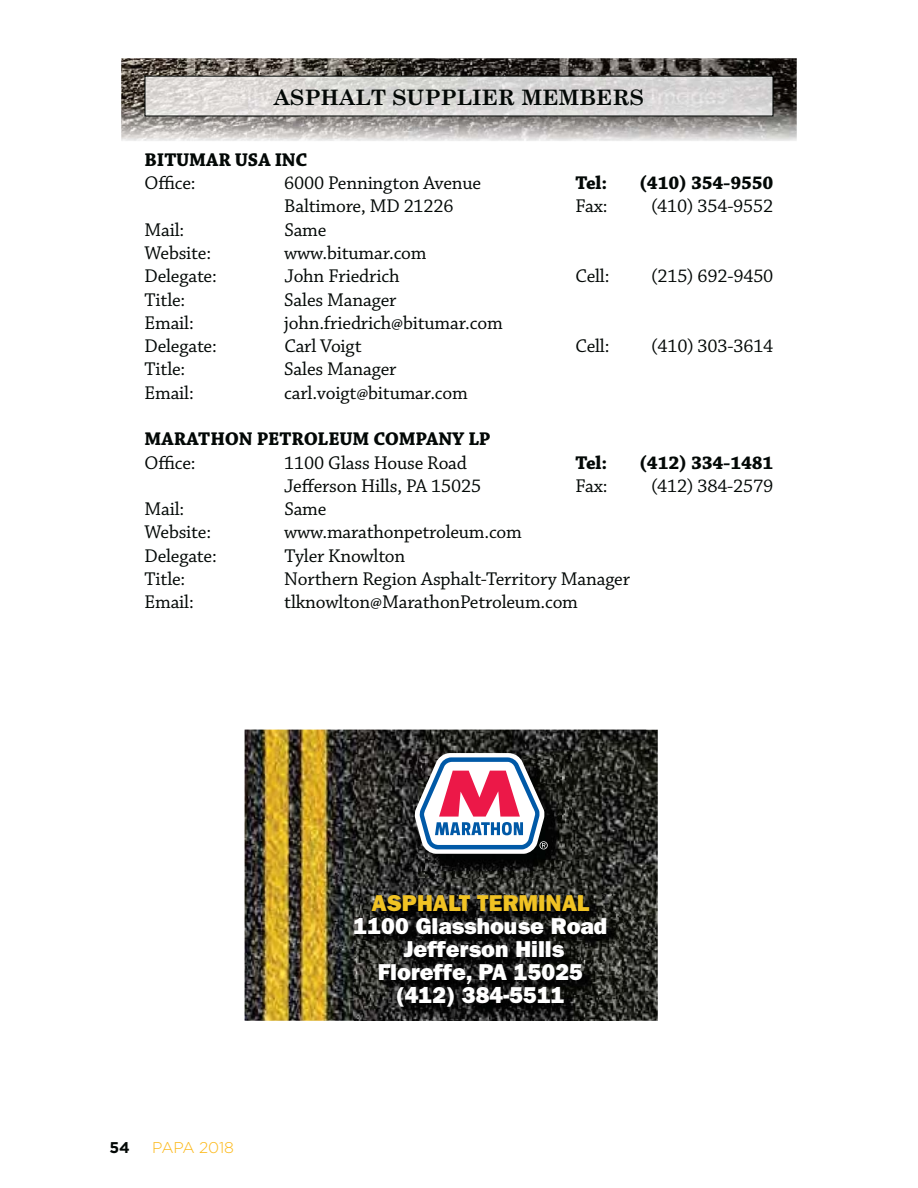
<style>
.page{position:relative;width:918px;height:1188px;background:#fff}
.page>*{position:absolute;margin:0;border:0;box-sizing:border-box;transform-origin:0 0}
.t1{font:23.1px/23.1px "ITC Franklin Gothic Std Hvy";color:#fff;text-align:center}
.t2{font:23.1px "ITC Franklin Gothic Std Hvy";color:#f1c324}
.t3{font:700 21.3px "Century Schoolbook";color:#030806}
.t4{font:19.35px "Chaparral Pro";letter-spacing:-.01em;color:#030806}
.t5{font:700 19.35px "Chaparral Pro";letter-spacing:-.01em;color:#030806}
.t6{font:300 15.6px "Gotham";letter-spacing:-.01em;color:#fcb715}
.t7{font:700 15.6px "Gotham";color:#030806}
</style>
<div class="page">
<img style="left:121px;top:58px;width:676px;height:83px">
<img style="left:147px;top:78px;width:624px;height:36px">
<img style="left:245px;top:730px;width:413px;height:291px">
<img style="left:355px;top:895px;width:268px;height:126px">
<img style="left:418px;top:756px;width:153px;height:122px">
<svg style="left:415px;top:753px;width:133px;height:101px"></svg>
<svg style="left:646px;top:730px;width:12px;height:1px"></svg>
<p class="t3" style="left:274px;top:84px;width:372px">ASPHALT SUPPLIER MEMBERS</p>
<p class="t5" style="left:145px;top:148px;width:164px">BITUMAR USA INC</p>
<p class="t4" style="left:145px;top:175px;width:53px">Office:</p>
<p class="t4" style="left:284px;top:175px;width:198px">6000 Pennington Avenue</p>
<p class="t5" style="left:575px;top:171px;width:33px">Tel:</p>
<p class="t5" style="left:639px;top:171px;width:136px">(410) 354-9550</p>
<p class="t4" style="left:284px;top:199px;width:171px">Baltimore, MD 21226</p>
<p class="t4" style="left:575px;top:199px;width:34px">Fax:</p>
<p class="t4" style="left:651px;top:199px;width:124px">(410) 354-9552</p>
<p class="t4" style="left:145px;top:222px;width:41px">Mail:</p>
<p class="t4" style="left:284px;top:222px;width:44px">Same</p>
<p class="t4" style="left:145px;top:245px;width:68px">Website:</p>
<p class="t4" style="left:284px;top:245px;width:144px">www.bitumar.com</p>
<p class="t4" style="left:145px;top:268px;width:74px">Delegate:</p>
<p class="t4" style="left:285px;top:268px;width:117px">John Friedrich</p>
<p class="t4" style="left:576px;top:268px;width:35px">Cell:</p>
<p class="t4" style="left:651px;top:268px;width:124px">(215) 692-9450</p>
<p class="t4" style="left:145px;top:292px;width:42px">Title:</p>
<p class="t4" style="left:284px;top:292px;width:114px">Sales Manager</p>
<p class="t4" style="left:145px;top:315px;width:51px">Email:</p>
<p class="t4" style="left:284px;top:315px;width:220px">john.friedrich@bitumar.com</p>
<p class="t4" style="left:145px;top:338px;width:74px">Delegate:</p>
<p class="t4" style="left:285px;top:338px;width:79px">Carl Voigt</p>
<p class="t4" style="left:576px;top:338px;width:35px">Cell:</p>
<p class="t4" style="left:651px;top:338px;width:124px">(410) 303-3614</p>
<p class="t4" style="left:145px;top:362px;width:42px">Title:</p>
<p class="t4" style="left:284px;top:362px;width:114px">Sales Manager</p>
<p class="t4" style="left:145px;top:385px;width:51px">Email:</p>
<p class="t4" style="left:284px;top:385px;width:185px">carl.voigt@bitumar.com</p>
<p class="t5" style="left:145px;top:427px;width:348px">MARATHON PETROLEUM COMPANY LP</p>
<p class="t4" style="left:145px;top:455px;width:53px">Office:</p>
<p class="t4" style="left:284px;top:455px;width:184px">1100 Glass House Road</p>
<p class="t5" style="left:575px;top:451px;width:33px">Tel:</p>
<p class="t5" style="left:639px;top:451px;width:136px">(412) 334-1481</p>
<p class="t4" style="left:284px;top:478px;width:199px">Jefferson Hills, PA 15025</p>
<p class="t4" style="left:575px;top:478px;width:34px">Fax:</p>
<p class="t4" style="left:651px;top:478px;width:124px">(412) 384-2579</p>
<p class="t4" style="left:145px;top:501px;width:41px">Mail:</p>
<p class="t4" style="left:284px;top:501px;width:44px">Same</p>
<p class="t4" style="left:145px;top:525px;width:68px">Website:</p>
<p class="t4" style="left:284px;top:525px;width:239px">www.marathonpetroleum.com</p>
<p class="t4" style="left:145px;top:548px;width:74px">Delegate:</p>
<p class="t4" style="left:284px;top:548px;width:122px">Tyler Knowlton</p>
<p class="t4" style="left:145px;top:571px;width:42px">Title:</p>
<p class="t4" style="left:284px;top:571px;width:347px">Northern Region Asphalt-Territory Manager</p>
<p class="t4" style="left:145px;top:595px;width:51px">Email:</p>
<p class="t4" style="left:284px;top:595px;width:295px">tlknowlton@MarathonPetroleum.com</p>
<p class="t7" style="left:110px;top:1141px;width:22px">54</p>
<p class="t6" style="left:152px;top:1142px;width:83px">PAPA 2018</p>
<p class="t2" style="left:371px;top:889px;width:219px">ASPHALT TERMINAL</p>
<p class="t1" style="left:354px;top:914px;width:255px">1100 Glasshouse Road<br>Jefferson Hills<br>Floreffe, PA 15025 (412) 384-5511</p>
</div>
